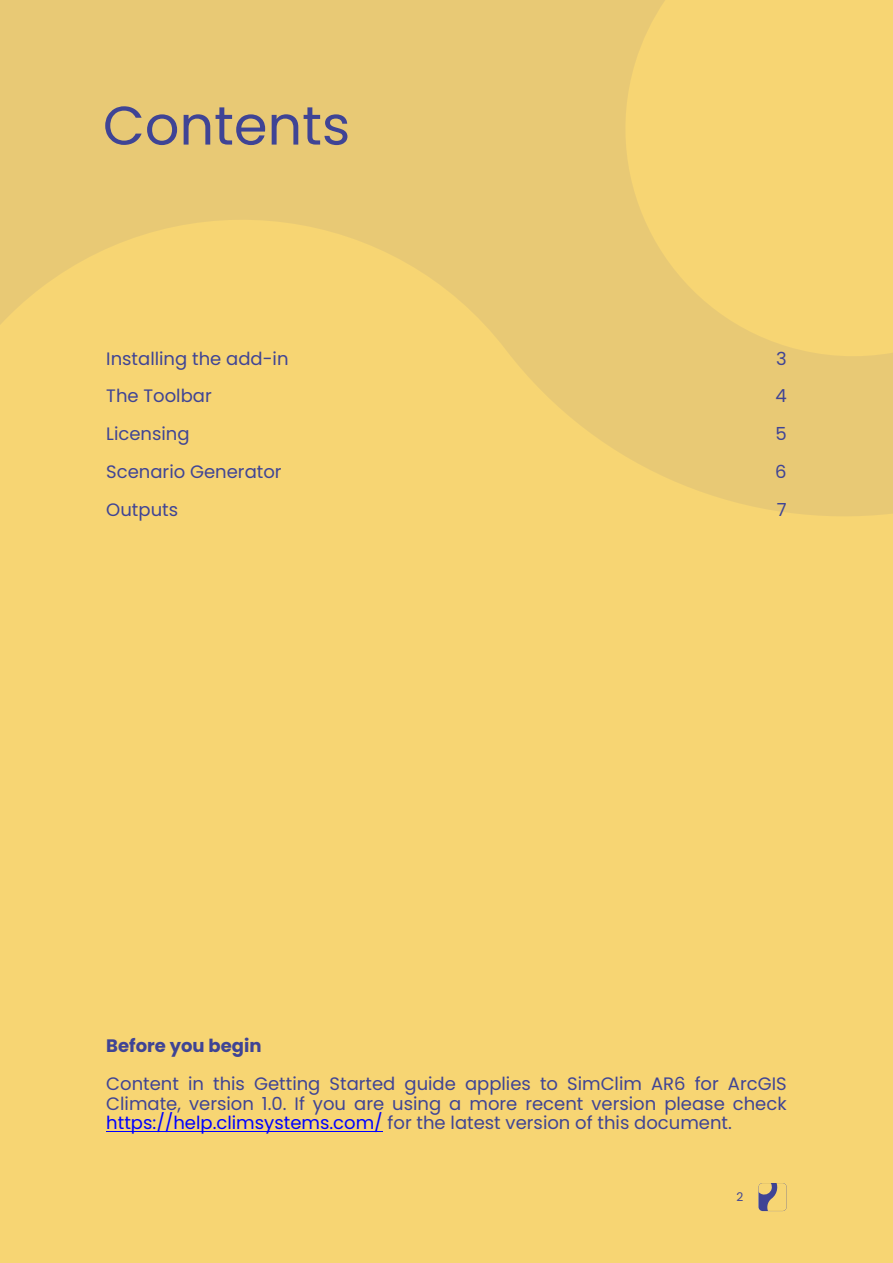
<style>
.page{position:relative;width:893px;height:1263px;background:#f7d573}
.page>*{position:absolute;margin:0;border:0;box-sizing:border-box;transform-origin:0 0}
.t1{font:54.15px "Poppins";color:#3f4495}
.t2{font:18px/19.8px "Poppins";color:#3f4495;text-align:justify}
.t3{font:700 18px "Poppins";color:#3f4495}
.t4{font:12px "Poppins";color:#3f4495}
.s1{color:#00f}
</style>
<div class="page">
<svg style="left:0;top:0;width:893px;height:516px"></svg>
<svg style="left:758px;top:1183px;width:29px;height:28px"></svg>
<hr style="left:106px;top:1131px;width:277px;height:1px;background:#00f">
<h1 class="t1" style="left:103px;top:88px;width:249px">Contents</h1>
<p class="t2" style="left:106px;top:348px;width:184px">Installing the add-in</p>
<p class="t2" style="left:776px;top:348px;width:12px">3</p>
<p class="t2" style="left:106px;top:386px;width:107px">The Toolbar</p>
<p class="t2" style="left:775px;top:386px;width:13px">4</p>
<p class="t2" style="left:106px;top:424px;width:85px">Licensing</p>
<p class="t2" style="left:775px;top:424px;width:13px">5</p>
<p class="t2" style="left:106px;top:462px;width:177px">Scenario Generator</p>
<p class="t2" style="left:775px;top:462px;width:13px">6</p>
<p class="t2" style="left:106px;top:500px;width:73px">Outputs</p>
<p class="t2" style="left:777px;top:500px;width:11px">7</p>
<p class="t3" style="left:106px;top:1033px;width:157px">Before you begin</p>
<p class="t2" style="left:106px;top:1073px;width:682px">Content in this Getting Started guide applies to SimClim AR6 for ArcGIS Climate, version 1.0. If you are using a more recent version please check <span class="s1">https://help.climsystems.com/</span> for the latest version of this document.</p>
<p class="t4" style="left:736px;top:1189px;width:8px">2</p>
</div>
